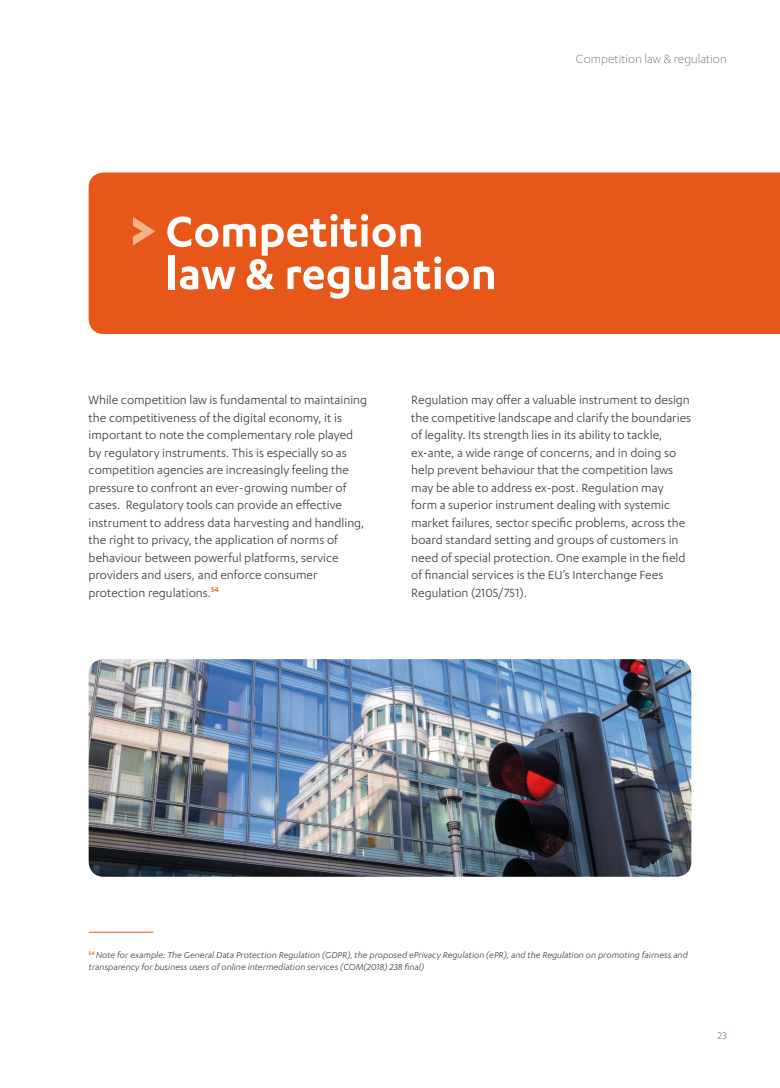
<style>
.page{position:relative;width:780px;height:1088px;background:#fff}
.page>*{position:absolute;margin:0;border:0;box-sizing:border-box;transform-origin:0 0}
.t1{font:600 50px/42.5px "Karbon";color:#fff}
.Body{font:13.75px/17.5px "Karbon";color:#3d3d3c}
.t2{font:300 13.75px "Karbon";color:#575656}
.t3{font:11.25px "Karbon";color:#9169a6}
.Footnote{font:italic 10px/11.9px "Karbon";color:#3d3d3c}
</style>
<div class="page">
<div style="left:89px;top:172px;width:691px;height:162px;background:#e8571a"></div>
<hr style="left:89px;top:932px;width:64px;height:1px;background:#e8571a">
<svg style="left:133px;top:217px;width:22px;height:28px"></svg>
<img style="left:89px;top:659px;width:602px;height:218px">
<p class="t1" style="left:165px;top:208px;width:333px">Competition law &amp; regulation</p>
<p class="t2" style="left:576px;top:51px;width:152px">Competition law &amp; regulation</p>
<p class="Body" style="left:89px;top:391px;width:280px">While competition law is fundamental to maintaining the competitiveness of the digital economy, it is important to note the complementary role played by regulatory instruments. This is especially so as competition agencies are increasingly feeling the pressure to confront an ever-growing number of cases. Regulatory tools can provide an effective instrument to address data harvesting and handling, the right to privacy, the application of norms of behaviour between powerful platforms, service providers and users, and enforce consumer protection regulations.<sup>54</sup></p>
<p class="Body" style="left:411px;top:391px;width:281px">Regulation may offer a valuable instrument to design the competitive landscape and clarify the boundaries of legality. Its strength lies in its ability to tackle, ex-ante, a wide range of concerns, and in doing so help prevent behaviour that the competition laws may be able to address ex-post. Regulation may form a superior instrument dealing with systemic market failures, sector specific problems, across the board standard setting and groups of customers in need of special protection. One example in the field of financial services is the EU’s Interchange Fees Regulation (2105/751).</p>
<p class="Footnote" style="left:89px;top:948px;width:600px"><sup>54</sup> Note for example: The General Data Protection Regulation (GDPR), the proposed ePrivacy Regulation (ePR), and the Regulation on promoting fairness and transparency for business users of online intermediation services (COM(2018) 238 final)</p>
<p class="t3" style="left:717px;top:1029px;width:11px">23</p>
</div>
